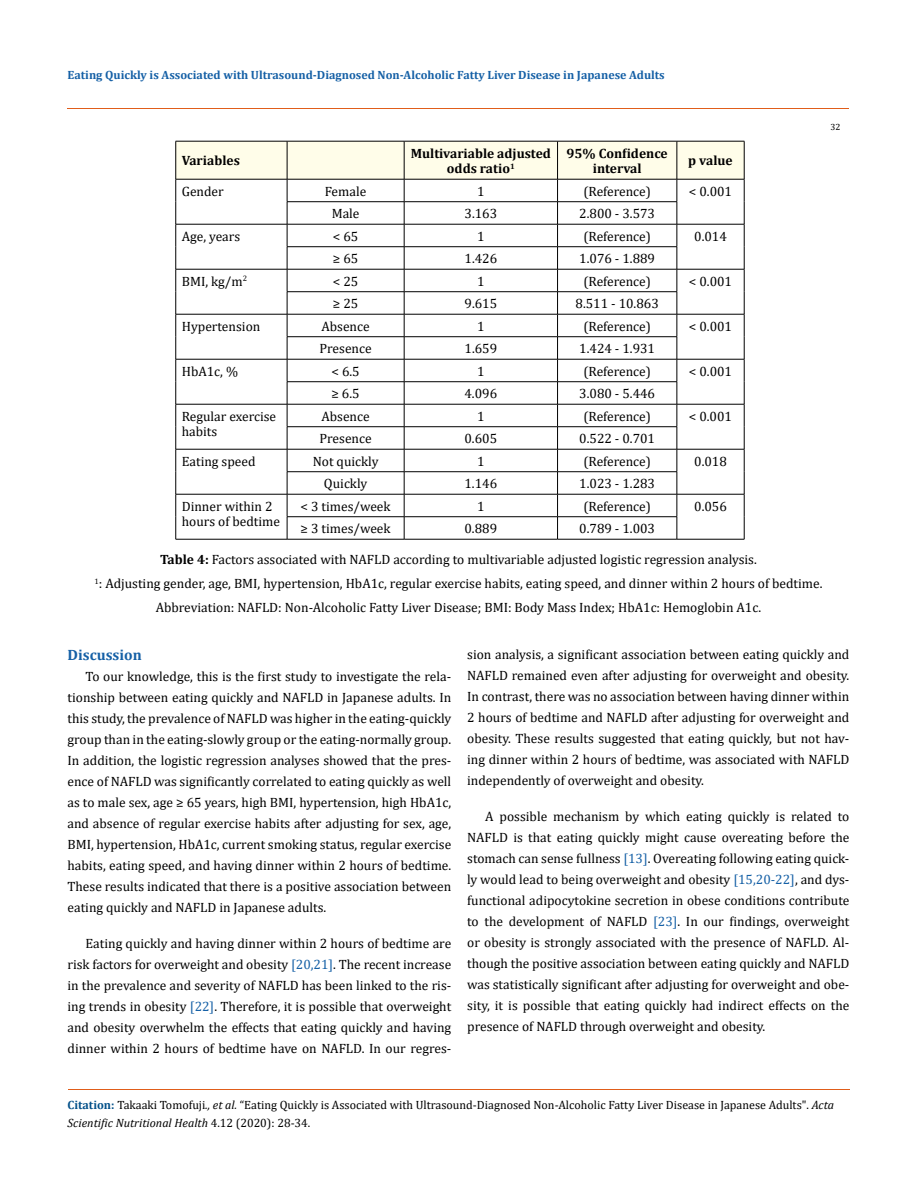
<style>
.page{position:relative;width:917px;height:1188px;background:#fff}
.page>*{position:absolute;margin:0;border:0;box-sizing:border-box;transform-origin:0 0}
.t1{font:700 15px "Cambria";color:#1560a6}
.t2{font:13.5px/21px "Cambria";color:#000;text-align:justify}
.t3{font:700 13.5px/15.5px "Cambria";color:#000;text-align:center}
.t4{font:12px/18px "Cambria";color:#000}
.t5{font:700 12px "Cambria";color:#1560a6}
.t6{font:9px "Cambria";color:#000}
.s1{font-weight:700}
.s2{color:#1560a6}
.s3{font-weight:700;color:#035089}
.s4{font-style:italic}
</style>
<div class="page">
<hr style="left:67px;top:109px;width:782px;height:1px;background:#e05d1a">
<svg style="left:175px;top:141px;width:570px;height:398px"></svg>
<hr style="left:175px;top:539px;width:112px;height:1px;background:#000">
<hr style="left:287px;top:539px;width:117px;height:1px;background:#000">
<hr style="left:404px;top:539px;width:153px;height:1px;background:#000">
<hr style="left:557px;top:539px;width:119px;height:1px;background:#000">
<hr style="left:676px;top:539px;width:68px;height:1px;background:#000">
<hr style="left:68px;top:1089px;width:781px;height:1px;background:#e05d1a">
<p class="t5" style="left:67px;top:66px;width:599px">Eating Quickly is Associated with Ultrasound-Diagnosed Non-Alcoholic Fatty Liver Disease in Japanese Adults</p>
<p class="t6" style="left:830px;top:122px;width:11px">32</p>
<p class="t3" style="left:182px;top:153px;width:60px">Variables</p>
<p class="t3" style="left:411px;top:145px;width:142px">Multivariable adjusted odds ratio<sup>1</sup></p>
<p class="t3" style="left:566px;top:145px;width:103px">95% Confidence interval</p>
<p class="t3" style="left:688px;top:153px;width:46px">p value</p>
<p class="t2" style="left:182px;top:181px;width:44px">Gender</p>
<p class="t2" style="left:325px;top:181px;width:43px">Female</p>
<p class="t2" style="left:477px;top:181px;width:9px">1</p>
<p class="t2" style="left:583px;top:181px;width:69px">(Reference)</p>
<p class="t2" style="left:689px;top:181px;width:45px">&lt; 0.001</p>
<p class="t2" style="left:332px;top:203px;width:29px">Male</p>
<p class="t2" style="left:464px;top:203px;width:34px">3.163</p>
<p class="t2" style="left:579px;top:203px;width:77px">2.800 - 3.573</p>
<p class="t2" style="left:182px;top:226px;width:60px">Age, years</p>
<p class="t2" style="left:333px;top:226px;width:27px">&lt; 65</p>
<p class="t2" style="left:477px;top:226px;width:9px">1</p>
<p class="t2" style="left:583px;top:226px;width:69px">(Reference)</p>
<p class="t2" style="left:694px;top:226px;width:34px">0.014</p>
<p class="t2" style="left:333px;top:248px;width:27px">≥ 65</p>
<p class="t2" style="left:464px;top:248px;width:34px">1.426</p>
<p class="t2" style="left:579px;top:248px;width:77px">1.076 - 1.889</p>
<p class="t2" style="left:182px;top:271px;width:67px">BMI, kg/m<sup>2</sup></p>
<p class="t2" style="left:333px;top:271px;width:27px">&lt; 25</p>
<p class="t2" style="left:477px;top:271px;width:9px">1</p>
<p class="t2" style="left:583px;top:271px;width:69px">(Reference)</p>
<p class="t2" style="left:689px;top:271px;width:45px">&lt; 0.001</p>
<p class="t2" style="left:333px;top:293px;width:27px">≥ 25</p>
<p class="t2" style="left:464px;top:293px;width:34px">9.615</p>
<p class="t2" style="left:575px;top:293px;width:85px">8.511 - 10.863</p>
<p class="t2" style="left:182px;top:316px;width:80px">Hypertension</p>
<p class="t2" style="left:321px;top:316px;width:50px">Absence</p>
<p class="t2" style="left:477px;top:316px;width:9px">1</p>
<p class="t2" style="left:583px;top:316px;width:69px">(Reference)</p>
<p class="t2" style="left:689px;top:316px;width:45px">&lt; 0.001</p>
<p class="t2" style="left:319px;top:338px;width:54px">Presence</p>
<p class="t2" style="left:464px;top:338px;width:34px">1.659</p>
<p class="t2" style="left:579px;top:338px;width:77px">1.424 - 1.931</p>
<p class="t2" style="left:182px;top:361px;width:58px">HbA1c, %</p>
<p class="t2" style="left:331px;top:361px;width:30px">&lt; 6.5</p>
<p class="t2" style="left:477px;top:361px;width:9px">1</p>
<p class="t2" style="left:583px;top:361px;width:69px">(Reference)</p>
<p class="t2" style="left:689px;top:361px;width:45px">&lt; 0.001</p>
<p class="t2" style="left:331px;top:383px;width:30px">≥ 6.5</p>
<p class="t2" style="left:464px;top:383px;width:34px">4.096</p>
<p class="t2" style="left:579px;top:383px;width:77px">3.080 - 5.446</p>
<p class="t2" style="left:182px;top:408px;width:96px;line-height:15.5px">Regular exercise habits</p>
<p class="t2" style="left:321px;top:406px;width:50px">Absence</p>
<p class="t2" style="left:477px;top:406px;width:9px">1</p>
<p class="t2" style="left:583px;top:406px;width:69px">(Reference)</p>
<p class="t2" style="left:689px;top:406px;width:45px">&lt; 0.001</p>
<p class="t2" style="left:319px;top:428px;width:54px">Presence</p>
<p class="t2" style="left:464px;top:428px;width:34px">0.605</p>
<p class="t2" style="left:579px;top:428px;width:77px">0.522 - 0.701</p>
<p class="t2" style="left:182px;top:451px;width:75px">Eating speed</p>
<p class="t2" style="left:313px;top:451px;width:67px">Not quickly</p>
<p class="t2" style="left:477px;top:451px;width:9px">1</p>
<p class="t2" style="left:583px;top:451px;width:69px">(Reference)</p>
<p class="t2" style="left:694px;top:451px;width:34px">0.018</p>
<p class="t2" style="left:324px;top:473px;width:45px">Quickly</p>
<p class="t2" style="left:464px;top:473px;width:34px">1.146</p>
<p class="t2" style="left:579px;top:473px;width:77px">1.023 - 1.283</p>
<p class="t2" style="left:182px;top:498px;width:100px;line-height:15.6px">Dinner within 2 hours of bedtime</p>
<p class="t2" style="left:300px;top:496px;width:91px">&lt; 3 times/week</p>
<p class="t2" style="left:477px;top:496px;width:9px">1</p>
<p class="t2" style="left:583px;top:496px;width:69px">(Reference)</p>
<p class="t2" style="left:694px;top:496px;width:34px">0.056</p>
<p class="t2" style="left:300px;top:518px;width:91px">≥ 3 times/week</p>
<p class="t2" style="left:464px;top:518px;width:34px">0.889</p>
<p class="t2" style="left:579px;top:518px;width:77px">0.789 - 1.003</p>
<p class="t2" style="left:94px;top:547px;width:729px;line-height:24px;text-align:center"><span class="s1">Table 4:</span> Factors associated with NAFLD according to multivariable adjusted logistic regression analysis.<br><sup>1</sup>: Adjusting gender, age, BMI, hypertension, HbA1c, regular exercise habits, eating speed, and dinner within 2 hours of bedtime.<br>Abbreviation: NAFLD: Non-Alcoholic Fatty Liver Disease; BMI: Body Mass Index; HbA1c: Hemoglobin A1c.</p>
<p class="t1" style="left:67px;top:644px;width:76px">Discussion</p>
<p class="t2" style="left:67px;top:666px;width:385px;text-indent:18px">To our knowledge, this is the first study to investigate the rela&shy;tionship between eating quickly and NAFLD in Japanese adults. In this study, the prevalence of NAFLD was higher in the eating-quickly group than in the eating-slowly group or the eating-normally group.<br>In addition, the logistic regression analyses showed that the pres&shy;ence of NAFLD was significantly correlated to eating quickly as well as to male sex, age ≥ 65 years, high BMI, hypertension, high HbA1c, and absence of regular exercise habits after adjusting for sex, age, BMI, hypertension, HbA1c, current smoking status, regular exercise habits, eating speed, and having dinner within 2 hours of bedtime.<br>These results indicated that there is a positive association between eating quickly and NAFLD in Japanese adults.</p>
<p class="t2" style="left:67px;top:933px;width:385px;text-indent:18px">Eating quickly and having dinner within 2 hours of bedtime are risk factors for overweight and obesity <span class="s2">[20,21]</span>. The recent increase in the prevalence and severity of NAFLD has been linked to the ris&shy;ing trends in obesity <span class="s2">[22]</span>. Therefore, it is possible that overweight and obesity overwhelm the effects that eating quickly and having dinner within 2 hours of bedtime have on NAFLD. In our regres-</p>
<p class="t2" style="left:467px;top:644px;width:384px">sion analysis, a significant association between eating quickly and NAFLD remained even after adjusting for overweight and obesity.<br>In contrast, there was no association between having dinner within 2 hours of bedtime and NAFLD after adjusting for overweight and obesity. These results suggested that eating quickly, but not hav&shy;ing dinner within 2 hours of bedtime, was associated with NAFLD independently of overweight and obesity.</p>
<p class="t2" style="left:467px;top:806px;width:384px;text-indent:18px">A possible mechanism by which eating quickly is related to NAFLD is that eating quickly might cause overeating before the stomach can sense fullness <span class="s2">[13]</span>. Overeating following eating quick&shy;ly would lead to being overweight and obesity <span class="s2">[15,20-22]</span>, and dys&shy;functional adipocytokine secretion in obese conditions contribute to the development of NAFLD <span class="s2">[23]</span>. In our findings, overweight or obesity is strongly associated with the presence of NAFLD. Al&shy;though the positive association between eating quickly and NAFLD was statistically significant after adjusting for overweight and obe&shy;sity, it is possible that eating quickly had indirect effects on the presence of NAFLD through overweight and obesity.</p>
<p class="t4" style="left:68px;top:1095px;width:768px"><span class="s3">Citation:</span> Takaaki Tomofuji<span class="s4">., et al.</span> “Eating Quickly is Associated with Ultrasound-Diagnosed Non-Alcoholic Fatty Liver Disease in Japanese Adults". <span class="s4">Acta<br>Scientific Nutritional Health</span> 4.12 (2020): 28-34.</p>
</div>
